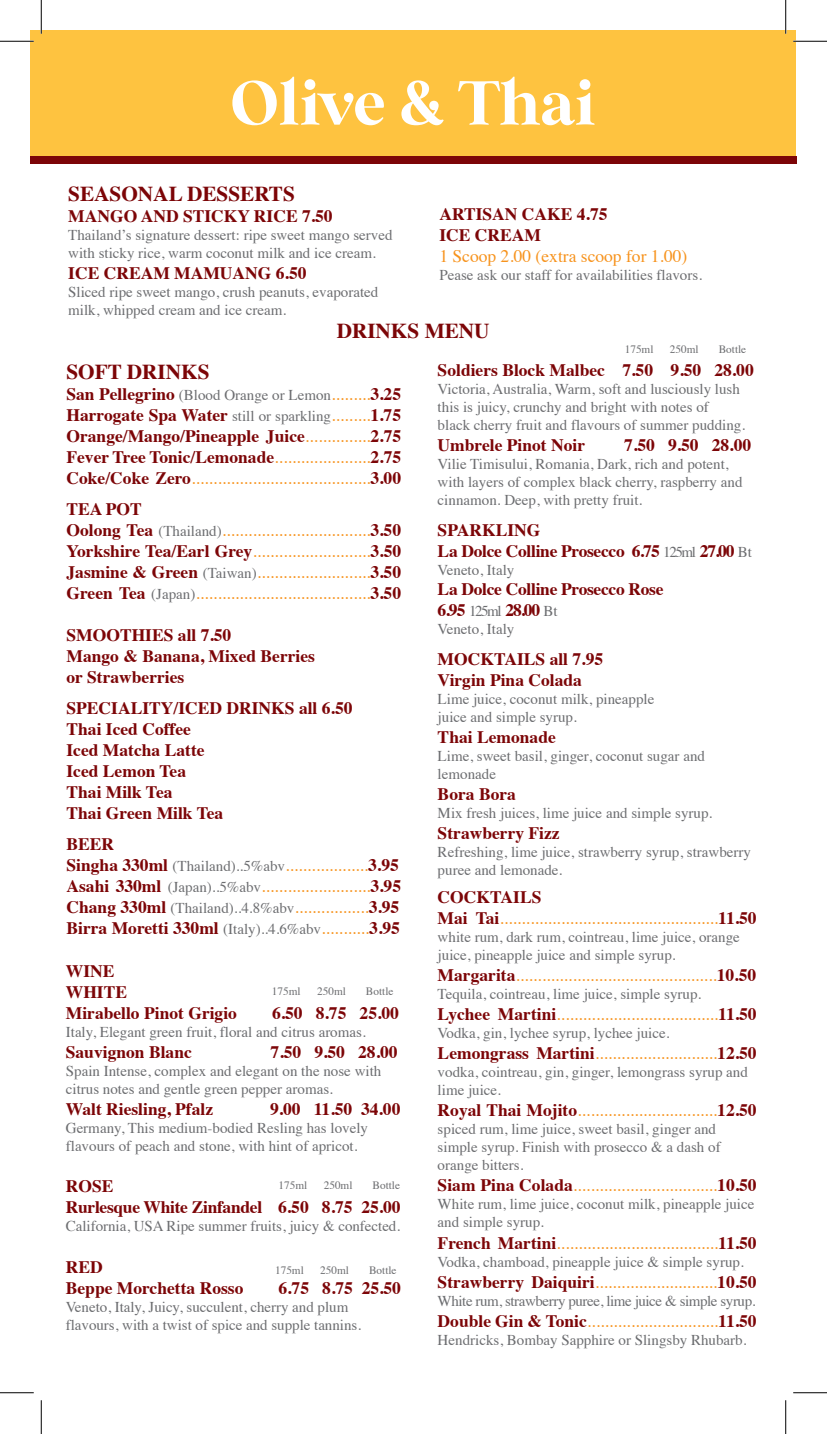
<style>
.page{position:relative;width:827px;height:1434px;background:#fff}
.page>*{position:absolute;margin:0;border:0;box-sizing:border-box;transform-origin:0 0}
.t1{font:700 21.25px "Times";color:#7c0507}
.t2{font:17.5px/21px "Times";color:#f7931d}
.t3{font:700 17.5px/21px "Times";color:#7c0507}
.t4{font:700 17.5px/21px "Times";letter-spacing:-.02em;color:#7c0507}
.t5{font:15px/18px "Times";color:#6c6d70}
.t6{font:15px "Times";letter-spacing:-.03em;color:#6c6d70}
.t7{font:11.25px "Times";color:#6c6d70}
.s1{font-weight:700;font-size:17.5px;color:#7c0507}
.s2{font-size:17.5px;color:#f7931d}
.s3{font-weight:400;font-size:15px;color:#6c6d70}
.s4{font-weight:400;color:#f7931d}
.s5{font-weight:700;color:#7c0507}
.s6{font-size:15px;color:#6c6d70}
</style>
<div class="page">
<div style="left:31px;top:31px;width:765px;height:130px;background:#fec340"></div>
<svg style="left:232px;top:77px;width:152px;height:48px"></svg>
<svg style="left:401px;top:80px;width:43px;height:45px"></svg>
<svg style="left:458px;top:77px;width:136px;height:48px"></svg>
<div style="left:31px;top:156px;width:765px;height:8px;background:#7c0507"></div>
<hr style="left:0;top:40px;width:34px;height:2px;background:#fff">
<hr style="left:793px;top:40px;width:34px;height:2px;background:#fff">
<hr style="left:40px;top:0;width:2px;height:34px;background:#fff">
<hr style="left:0;top:41px;width:34px;height:1px;background:#000">
<hr style="left:793px;top:41px;width:34px;height:1px;background:#000">
<hr style="left:0;top:1392px;width:34px;height:1px;background:#000">
<hr style="left:793px;top:1392px;width:34px;height:1px;background:#000">
<hr style="left:41px;top:0;width:1px;height:34px;background:#000">
<hr style="left:41px;top:1400px;width:1px;height:34px;background:#000">
<hr style="left:785px;top:0;width:1px;height:34px;background:#000">
<hr style="left:785px;top:1400px;width:1px;height:34px;background:#000">
<h1 class="t1" style="left:68px;top:174px;width:228px">SEASONAL DESSERTS</h1>
<p class="t3" style="left:68px;top:204px;width:266px">MANGO AND STICKY RICE 7.50</p>
<p class="t5" style="left:68px;top:225px;width:326px">Thailand’s signature dessert: ripe sweet mango served with sticky rice, warm coconut milk and ice cream.</p>
<p class="t3" style="left:68px;top:261px;width:240px">ICE CREAM MAMUANG 6.50</p>
<p class="t5" style="left:68px;top:282px;width:311px">Sliced ripe sweet mango, crush peanuts, evaporated milk, whipped cream and ice cream.</p>
<h1 class="t1" style="left:337px;top:310px;width:154px">DRINKS MENU</h1>
<h1 class="t1" style="left:66px;top:351px;width:145px">SOFT DRINKS</h1>
<p class="t5" style="left:66px;top:384px;width:336px"><span class="s1">San Pellegrino</span> (Blood Orange or Lemon<span class="s2">.........</span><span class="s1">3.25</span></p>
<p class="t3" style="left:66px;top:403px;width:336px;text-align:justify">Harrogate Spa Water <span class="s3">still or sparkling</span><span class="s4">.........</span>1.75<br>Orange/Mango/Pineapple Juice<span class="s4">...............</span>2.75<br>Fever Tree Tonic/Lemonade<span class="s4">......................</span>2.75<br>Coke/Coke Zero<span class="s4">.........................................</span>3.00</p>
<p class="t2" style="left:66px;top:497px;width:336px"><span class="s5">TEA POT<br>Oolong Tea</span> <span class="s6">(Thailand)</span>..................................<span class="s5">3.50<br>Yorkshire Tea/Earl Grey</span>...........................<span class="s5">3.50<br>Jasmine &amp; Green</span> <span class="s6">(Taiwan)</span>..........................<span class="s5">3.50<br>Green Tea</span> <span class="s6">(Japan)</span>........................................<span class="s5">3.50</span></p>
<p class="t3" style="left:66px;top:623px;width:250px">SMOOTHIES all 7.50<br>Mango &amp; Banana, Mixed Berries or Strawberries</p>
<p class="t3" style="left:66px;top:696px;width:287px">SPECIALITY/ICED DRINKS all 6.50<br>Thai Iced Coffee<br>Iced Matcha Latte<br>Iced Lemon Tea<br>Thai Milk Tea<br>Thai Green Milk Tea</p>
<p class="t2" style="left:66px;top:832px;width:336px"><span class="s5">BEER<br>Singha 330ml</span> <span class="s6">(Thailand)..5%abv</span>...................<span class="s5">3.95<br>Asahi 330ml</span> <span class="s6">(Japan)..5%abv</span>.........................<span class="s5">3.95</span></p>
<p class="t5" style="left:66px;top:897px;width:334px"><span class="s1">Chang 330ml</span> (Thailand)..4.8%abv<span class="s2">.................</span><span class="s1">3.95</span></p>
<p class="t3" style="left:66px;top:916px;width:335px">Birra Moretti 330ml <span class="s3">(Italy)..4.6%abv</span><span class="s4">...........</span>3.95</p>
<p class="t3" style="left:66px;top:958px;width:173px">WINE<br>WHITE<br>Mirabello Pinot Grigio</p>
<p class="t3" style="left:439px;top:202px;width:170px">ARTISAN CAKE 4.75<br>ICE CREAM</p>
<p class="t2" style="left:439px;top:244px;width:249px">1 Scoop 2.00 (extra scoop for 1.00)</p>
<p class="t5" style="left:439px;top:265px;width:264px">Pease ask our staff for availabilities flavors.</p>
<p class="t7" style="left:624px;top:338px;width:30px">175ml</p>
<p class="t7" style="left:670px;top:339px;width:30px">250ml</p>
<p class="t7" style="left:718px;top:339px;width:29px">Bottle</p>
<p class="t3" style="left:437px;top:358px;width:317px">Soldiers Block Malbec 7.50 9.50 28.00</p>
<p class="t5" style="left:437px;top:379px;width:309px">Victoria, Australia, Warm, soft and lusciously lush this is juicy, crunchy and bright with notes of<br>black cherry fruit and flavours of summer pudding.</p>
<p class="t3" style="left:437px;top:433px;width:149px">Umbrele Pinot Noir</p>
<p class="t3" style="left:624px;top:433px;width:128px">7.50 9.50 28.00</p>
<p class="t5" style="left:437px;top:454px;width:306px">Vilie Timisului, Romania, Dark, rich and potent, with layers of complex black cherry, raspberry and cinnamon. Deep, with pretty fruit.</p>
<p class="t4" style="left:437px;top:518px;width:316px">SPARKLING<br>La Dolce Colline Prosecco 6.75 <span class="s3">125ml</span> 27.00 <span class="s3">Bt</span></p>
<p class="t5" style="left:437px;top:560px;width:78px">Veneto, Italy</p>
<p class="t4" style="left:437px;top:577px;width:227px">La Dolce Colline Prosecco Rose<br>6.95 <span class="s3">125ml</span> 28.00 <span class="s3">Bt</span></p>
<p class="t5" style="left:437px;top:619px;width:78px">Veneto, Italy</p>
<p class="t3" style="left:437px;top:647px;width:167px">MOCKTAILS all 7.95<br>Virgin Pina Colada</p>
<p class="t5" style="left:437px;top:689px;width:218px">Lime juice, coconut milk, pineapple juice and simple syrup.</p>
<p class="t3" style="left:437px;top:725px;width:120px">Thai Lemonade</p>
<p class="t5" style="left:437px;top:746px;width:269px">Lime, sweet basil, ginger, coconut sugar and lemonade</p>
<p class="t3" style="left:437px;top:782px;width:80px">Bora Bora</p>
<p class="t5" style="left:437px;top:803px;width:276px">Mix fresh juices, lime juice and simple syrup.</p>
<p class="t3" style="left:437px;top:821px;width:123px">Strawberry Fizz</p>
<p class="t5" style="left:437px;top:842px;width:315px">Refreshing, lime juice, strawberry syrup, strawberry puree and lemonade.</p>
<p class="t2" style="left:437px;top:885px;width:320px"><span class="s5">COCKTAILS<br>Mai Tai</span>..................................................<span class="s5">11.50</span></p>
<p class="t5" style="left:437px;top:927px;width:304px">white rum, dark rum, cointreau, lime juice, orange juice, pineapple juice and simple syrup.</p>
<p class="t2" style="left:437px;top:963px;width:320px"><span class="s5">Margarita</span>..............................................<span class="s5">10.50</span></p>
<p class="t5" style="left:437px;top:984px;width:265px">Tequila, cointreau, lime juice, simple syrup.</p>
<p class="t2" style="left:437px;top:1002px;width:320px"><span class="s5">Lychee Martini</span>.....................................<span class="s5">11.50</span></p>
<p class="t5" style="left:437px;top:1023px;width:233px">Vodka, gin, lychee syrup, lychee juice.</p>
<p class="t2" style="left:437px;top:1041px;width:320px"><span class="s5">Lemongrass Martini</span>............................<span class="s5">12.50</span></p>
<p class="t5" style="left:437px;top:1062px;width:312px">vodka, cointreau, gin, ginger, lemongrass syrup and lime juice.</p>
<p class="t2" style="left:437px;top:1098px;width:320px"><span class="s5">Royal Thai Mojito</span>................................<span class="s5">12.50</span></p>
<p class="t5" style="left:437px;top:1119px;width:284px">spiced rum, lime juice, sweet basil, ginger and simple syrup. Finish with prosecco &amp; a dash of orange bitters.</p>
<p class="t2" style="left:437px;top:1173px;width:320px"><span class="s5">Siam Pina Colada</span>.................................<span class="s5">10.50</span></p>
<p class="t5" style="left:437px;top:1194px;width:318px">White rum, lime juice, coconut milk, pineapple juice and simple syrup.</p>
<p class="t2" style="left:437px;top:1230px;width:320px"><span class="s5">French Martini</span>.....................................<span class="s5">11.50</span></p>
<p class="t5" style="left:437px;top:1251px;width:307px">Vodka, chamboad, pineapple juice &amp; simple syrup.</p>
<p class="t2" style="left:437px;top:1269px;width:320px"><span class="s5">Strawberry Daiquiri</span>............................<span class="s5">10.50</span></p>
<p class="t6" style="left:437px;top:1286px;width:319px">White rum, strawberry puree, lime juice &amp; simple syrup.</p>
<p class="t2" style="left:437px;top:1308px;width:320px"><span class="s5">Double Gin &amp; Tonic</span>..............................<span class="s5">11.50</span></p>
<p class="t5" style="left:437px;top:1329px;width:310px">Hendricks, Bombay Sapphire or Slingsby Rhubarb.</p>
<p class="t7" style="left:272px;top:980px;width:30px">175ml</p>
<p class="t7" style="left:317px;top:981px;width:30px">250ml</p>
<p class="t7" style="left:366px;top:981px;width:29px">Bottle</p>
<p class="t3" style="left:272px;top:1000px;width:128px">6.50 8.75 25.00</p>
<p class="t5" style="left:66px;top:1021px;width:301px">Italy, Elegant green fruit, floral and citrus aromas.</p>
<p class="t3" style="left:66px;top:1039px;width:127px">Sauvignon Blanc</p>
<p class="t3" style="left:270px;top:1039px;width:128px">7.50 9.50 28.00</p>
<p class="t5" style="left:66px;top:1060px;width:317px">Spain Intense, complex and elegant on the nose with citrus notes and gentle green pepper aromas.</p>
<p class="t3" style="left:66px;top:1096px;width:149px">Walt Riesling, Pfalz</p>
<p class="t3" style="left:270px;top:1096px;width:132px">9.00 11.50 34.00</p>
<p class="t5" style="left:66px;top:1117px;width:304px">Germany, This medium-bodied Resling has lovely flavours of peach and stone, with hint of apricot.</p>
<p class="t4" style="left:66px;top:1173px;width:336px">ROSE<br>Rurlesque White Zinfandel 6.50 8.75 25.00</p>
<p class="t5" style="left:66px;top:1215px;width:336px">California, USA Ripe summer fruits, juicy &amp; confected.</p>
<p class="t3" style="left:66px;top:1254px;width:179px">RED<br>Beppe Morchetta Rosso</p>
<p class="t7" style="left:278px;top:1175px;width:30px">175ml</p>
<p class="t7" style="left:324px;top:1175px;width:30px">250ml</p>
<p class="t7" style="left:372px;top:1175px;width:29px">Bottle</p>
<p class="t7" style="left:275px;top:1259px;width:30px">175ml</p>
<p class="t7" style="left:320px;top:1259px;width:30px">250ml</p>
<p class="t7" style="left:369px;top:1260px;width:29px">Bottle</p>
<p class="t3" style="left:278px;top:1275px;width:124px">6.75 8.75 25.50</p>
<p class="t5" style="left:66px;top:1296px;width:297px">Veneto, Italy, Juicy, succulent, cherry and plum flavours, with a twist of spice and supple tannins.</p>
</div>
